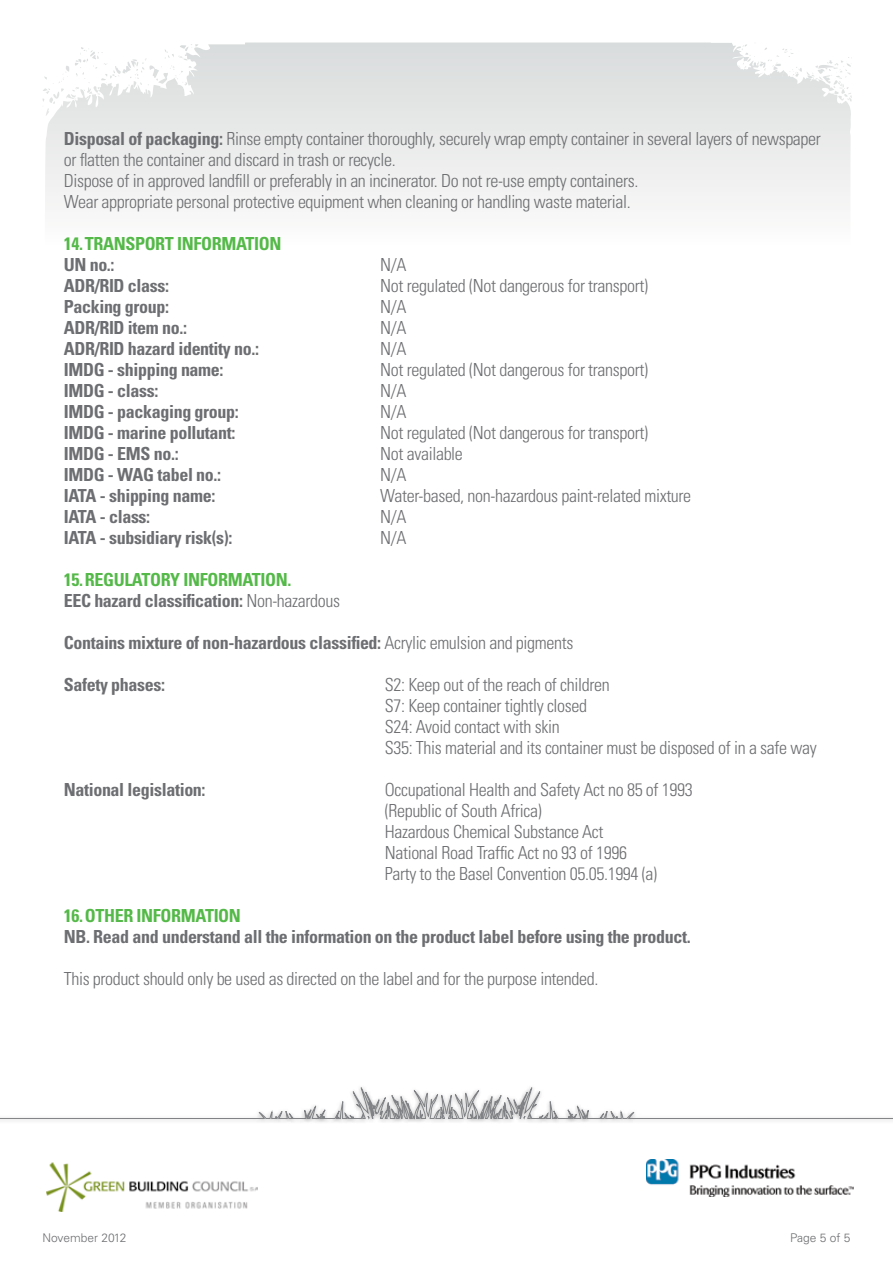
<style>
.page{position:relative;width:893px;height:1263px;background:#fff}
.page>*{position:absolute;margin:0;border:0;box-sizing:border-box;transform-origin:0 0}
.t1{font:300 condensed 18px/21px "Univers LT Std";letter-spacing:-.02em;color:#6d6e71}
.t2{font:700 condensed 18px "Univers LT Std";letter-spacing:-.02em;color:#6d6e71}
.t3{font:700 condensed 18px/21px "Univers LT Std";letter-spacing:-.02em;color:#54b948}
.t4{font:300 12px "Univers LT Std";color:#6d6e71}
.s1{font-weight:700}
.s2{color:#6d6e71}
.s3{font-weight:300;color:#6d6e71}
.s4{font-weight:300}
</style>
<div class="page">
<svg style="left:45px;top:43px;width:805px;height:163px"></svg>
<svg style="left:0;top:1087px;width:893px;height:36px"></svg>
<img style="left:646px;top:1159px;width:207px;height:38px">
<img style="left:46px;top:1162px;width:212px;height:49px">
<p class="t1" style="left:64px;top:128px;width:759px"><span class="s1">Disposal of packaging:</span> Rinse empty container thoroughly, securely wrap empty container in several layers of newspaper or flatten the container and discard in trash or recycle.<br>Dispose of in approved landfill or preferably in an incinerator. Do not re-use empty containers.<br>Wear appropriate personal protective equipment when cleaning or handling waste material.</p>
<p class="t3" style="left:64px;top:233px;width:219px">14.TRANSPORT INFORMATION</p>
<p class="t2" style="left:64px;top:253px;width:52px">UN no.:</p>
<p class="t1" style="left:380px;top:254px;width:28px">N/A</p>
<p class="t2" style="left:64px;top:274px;width:107px">ADR/RID class:</p>
<p class="t1" style="left:380px;top:275px;width:269px">Not regulated (Not dangerous for transport)</p>
<p class="t2" style="left:64px;top:295px;width:107px">Packing group:</p>
<p class="t1" style="left:380px;top:296px;width:28px">N/A</p>
<p class="t2" style="left:64px;top:316px;width:125px">ADR/RID item no.:</p>
<p class="t1" style="left:380px;top:317px;width:28px">N/A</p>
<p class="t2" style="left:64px;top:337px;width:197px">ADR/RID hazard identity no.:</p>
<p class="t1" style="left:380px;top:338px;width:28px">N/A</p>
<p class="t2" style="left:64px;top:358px;width:161px">IMDG - shipping name:</p>
<p class="t1" style="left:380px;top:359px;width:269px">Not regulated (Not dangerous for transport)</p>
<p class="t2" style="left:64px;top:379px;width:96px">IMDG - class:</p>
<p class="t1" style="left:380px;top:380px;width:28px">N/A</p>
<p class="t2" style="left:64px;top:400px;width:177px">IMDG - packaging group:</p>
<p class="t1" style="left:380px;top:401px;width:28px">N/A</p>
<p class="t2" style="left:64px;top:421px;width:173px">IMDG - marine pollutant:</p>
<p class="t1" style="left:380px;top:422px;width:269px">Not regulated (Not dangerous for transport)</p>
<p class="t2" style="left:64px;top:442px;width:116px">IMDG - EMS no.:</p>
<p class="t1" style="left:380px;top:443px;width:84px">Not available</p>
<p class="t2" style="left:64px;top:463px;width:159px">IMDG - WAG tabel no.:</p>
<p class="t1" style="left:380px;top:464px;width:28px">N/A</p>
<p class="t2" style="left:64px;top:484px;width:153px">IATA - shipping name:</p>
<p class="t1" style="left:380px;top:485px;width:312px">Water-based, non-hazardous paint-related mixture</p>
<p class="t2" style="left:64px;top:505px;width:88px">IATA - class:</p>
<p class="t1" style="left:380px;top:506px;width:28px">N/A</p>
<p class="t2" style="left:64px;top:526px;width:170px">IATA - subsidiary risk(s):</p>
<p class="t1" style="left:380px;top:527px;width:28px">N/A</p>
<p class="t3" style="left:64px;top:569px;width:278px">15.REGULATORY INFORMATION.<br><span class="s2">EEC hazard classification:</span> <span class="s3">Non-hazardous</span></p>
<p class="t2" style="left:64px;top:631px;width:511px">Contains mixture of non-hazardous classified: <span class="s4">Acrylic emulsion and pigments</span></p>
<p class="t2" style="left:64px;top:673px;width:103px">Safety phases:</p>
<p class="t1" style="left:385px;top:674px;width:433px">S2: Keep out of the reach of children<br>S7: Keep container tightly closed<br>S24: Avoid contact with skin<br>S35: This material and its container must be disposed of in a safe way</p>
<p class="t2" style="left:64px;top:779px;width:143px">National legislation:</p>
<p class="t1" style="left:385px;top:779px;width:309px">Occupational Health and Safety Act no 85 of 1993 (Republic of South Africa)<br>Hazardous Chemical Substance Act<br>National Road Traffic Act no 93 of 1996<br>Party to the Basel Convention 05.05.1994 (a)</p>
<p class="t3" style="left:64px;top:905px;width:179px">16.OTHER INFORMATION</p>
<p class="t2" style="left:64px;top:926px;width:628px">NB. Read and understand all the information on the product label before using the product.</p>
<p class="t1" style="left:64px;top:968px;width:536px">This product should only be used as directed on the label and for the purpose intended.</p>
<p class="t4" style="left:43px;top:1230px;width:86px">November 2012</p>
<p class="t4" style="left:790px;top:1230px;width:62px">Page 5 of 5</p>
</div>
